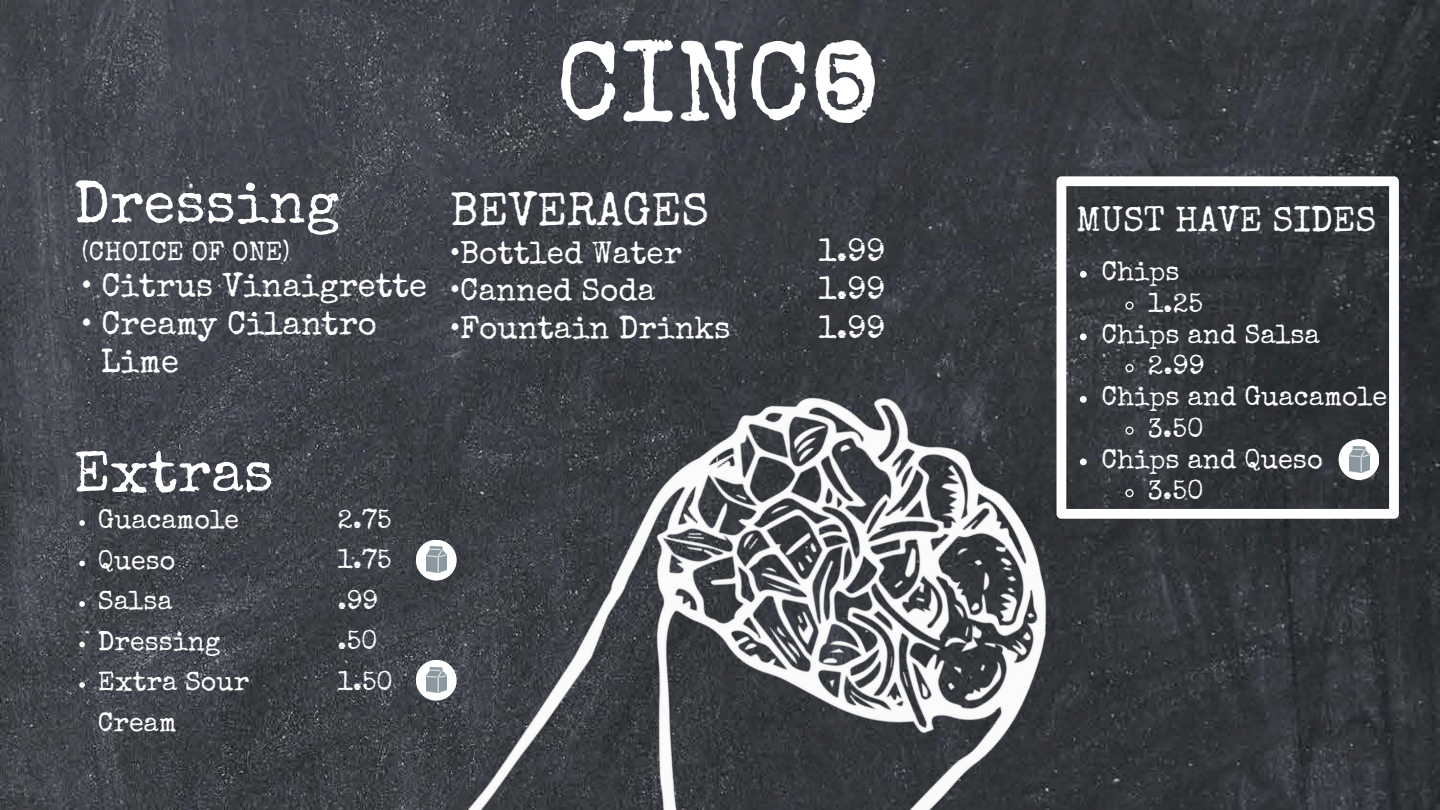
<style>
.page{position:relative;width:1440px;height:810px;background:#fff}
.page>*{position:absolute;margin:0;border:0;box-sizing:border-box;transform-origin:0 0}
.t1{font:58.2px "Special Elite";color:#fff}
.t2{font:57.6px "Special Elite";color:#fff}
.t3{font:46.95px "Special Elite";color:#fff}
.t4{font:35.4px "Special Elite";color:#fff}
.t5{font:32.85px/37.8px "Special Elite";color:#fff}
.t6{font:32.1px/38.2px "Special Elite";color:#fff;text-align:justify}
.t7{font:31.65px "Special Elite";color:#fff}
.t8{font:27.15px "Special Elite";color:#fff}
.t9{font:26.85px/40.5px "Special Elite";color:#fff}
.t10{font:26.7px "Special Elite";color:#fff}
</style>
<div class="page">
<img style="left:0;top:0;width:1440px;height:810px">
<svg style="left:561px;top:41px;width:54px;height:79px"></svg>
<img style="left:620px;top:36px;width:126px;height:90px">
<svg style="left:751px;top:41px;width:54px;height:79px"></svg>
<img style="left:812px;top:37px;width:67px;height:89px">
<svg style="left:79px;top:520px;width:6px;height:6px"></svg>
<svg style="left:79px;top:561px;width:6px;height:5px"></svg>
<svg style="left:79px;top:601px;width:6px;height:6px"></svg>
<svg style="left:79px;top:642px;width:6px;height:5px"></svg>
<svg style="left:79px;top:682px;width:6px;height:6px"></svg>
<svg style="left:1057px;top:177px;width:342px;height:342px;background:#474a4e"></svg>
<svg style="left:1080px;top:271px;width:7px;height:7px"></svg>
<svg style="left:1124px;top:301px;width:11px;height:10px"></svg>
<img style="left:247px;top:328px;width:934px;height:482px">
<div style="left:416px;top:660px;width:41px;height:41px;background:#fff;border-radius:50%"></div>
<img style="left:426px;top:667px;width:21px;height:26px">
<div style="left:416px;top:540px;width:41px;height:41px;background:#fff;border-radius:50%"></div>
<img style="left:426px;top:547px;width:21px;height:26px">
<div style="left:1339px;top:439px;width:40px;height:41px;background:#fff;border-radius:50%"></div>
<img style="left:1349px;top:446px;width:20px;height:26px">
<p class="t1" style="left:74px;top:181px;width:267px">Dressing</p>
<h1 class="t5" style="left:81px;top:271px;width:347px">• Citrus Vinaigrette</h1>
<h1 class="t5" style="left:101px;top:309px;width:278px;text-indent:-19px">• Creamy Cilantro<br>Lime</h1>
<p class="t10" style="left:81px;top:242px;width:210px">(CHOICE OF ONE)</p>
<p class="t3" style="left:450px;top:192px;width:260px">BEVERAGES</p>
<p class="t7" style="left:450px;top:241px;width:233px">•Bottled Water</p>
<p class="t7" style="left:450px;top:278px;width:207px">•Canned Soda</p>
<p class="t7" style="left:450px;top:315px;width:282px">•Fountain Drinks</p>
<h3 class="t2" style="left:74px;top:450px;width:201px">Extras</h3>
<h2 class="t9" style="left:98px;top:502px;width:143px">Guacamole</h2>
<h4 class="t9" style="left:98px;top:543px;width:79px">Queso</h4>
<h6 class="t9" style="left:98px;top:583px;width:76px">Salsa</h6>
<h5 class="t9" style="left:98px;top:624px;width:124px">Dressing</h5>
<p class="t9" style="left:98px;top:664px;width:153px">Extra Sour<br>Cream</p>
<p class="t9" style="left:337px;top:502px;width:56px">2.75</p>
<p class="t9" style="left:337px;top:542px;width:55px">1.75</p>
<p class="t9" style="left:337px;top:583px;width:42px">.99</p>
<p class="t9" style="left:337px;top:623px;width:42px">.50</p>
<p class="t9" style="left:337px;top:664px;width:57px">1.50</p>
<h1 class="t6" style="left:818px;top:235px;width:69px">1.99<br>1.99<br>1.99</h1>
<p class="t4" style="left:1076px;top:206px;width:302px">MUST HAVE SIDES</p>
<p class="t8" style="left:1102px;top:261px;width:79px">Chips</p>
<p class="t8" style="left:1148px;top:293px;width:57px">1.25</p>
<h4 class="t8" style="left:1102px;top:324px;width:220px">Chips and Salsa</h4>
<p class="t8" style="left:1148px;top:355px;width:58px">2.99</p>
<p class="t8" style="left:1102px;top:386px;width:287px">Chips and Guacamole</p>
<p class="t8" style="left:1148px;top:418px;width:57px">3.50</p>
<p class="t8" style="left:1102px;top:449px;width:223px">Chips and Queso</p>
<p class="t8" style="left:1148px;top:480px;width:57px">3.50</p>
</div>
